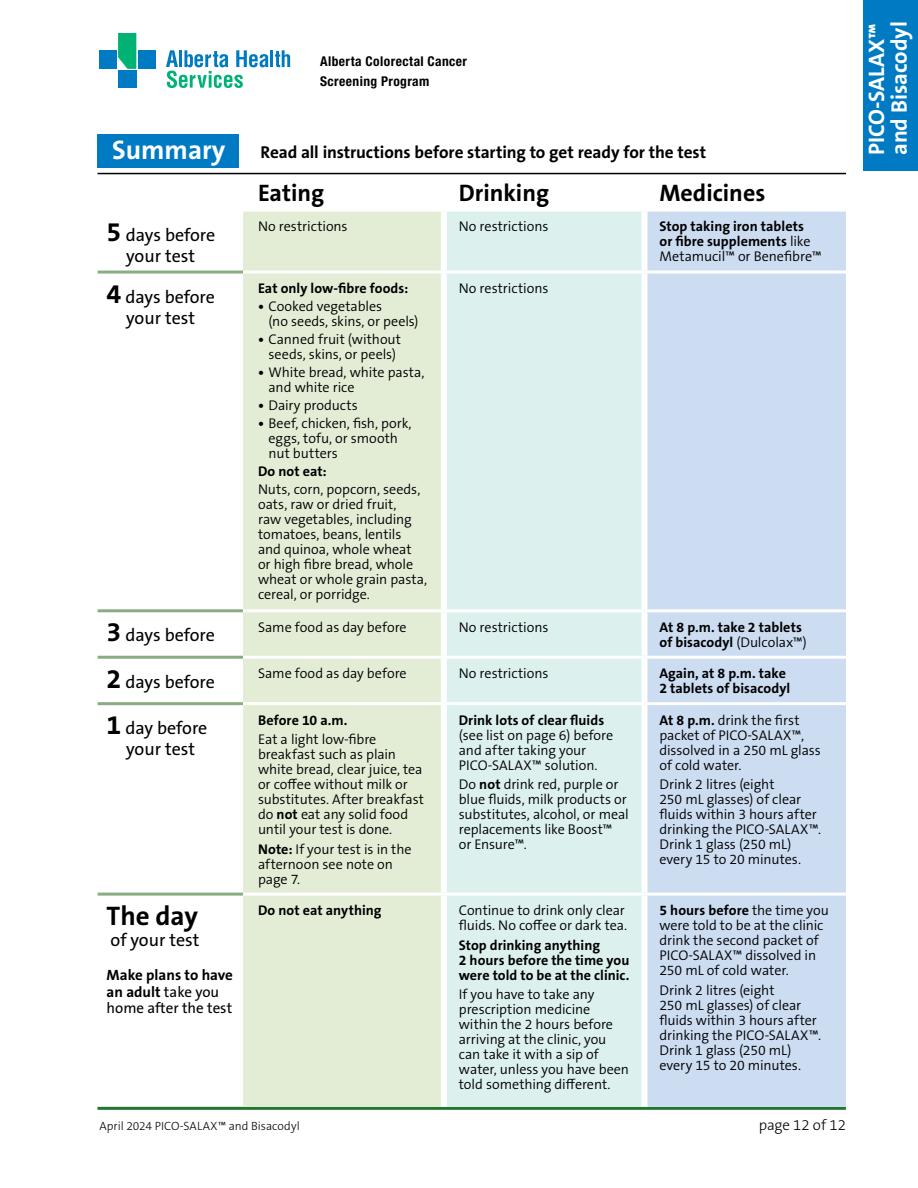
<style>
.page{position:relative;width:918px;height:1188px;background:#fff}
.page>*{position:absolute;margin:0;border:0;box-sizing:border-box;transform-origin:0 0}
.t1{font:700 27px "The Sans B W7";color:#fff}
.t2{font:700 27px "The Sans B W7";color:#000}
.t3{font:700 24px "The Sans B W7";color:#000}
.t4{font:700 22.5px/22.5px "The Sans B W7";color:#fff}
.t5{font:18px/21px "The Sans B W5 Plain";color:#000;text-align:center}
.t6{font:700 17.25px "The Sans B W7";letter-spacing:-.005em;color:#000}
.t7{font:700 15px/16.5px "The Sans B W7";color:#000}
.t8{font:15px "The Sans B W5 Plain";color:#000}
.t9{font:300 15px "The Sans B W3";letter-spacing:-.005em;color:#000}
.t10{font:300 14.1px/15px "The Sans B W4";letter-spacing:-.005em;color:#000}
.t11{font:700 14.1px/15px "The Sans B W7";letter-spacing:.005em;color:#000}
.t12{font:700 condensed 13.5px/19.5px "Helvetica Neue LT Std";letter-spacing:.03em;color:#000}
.t13{font:300 12px "The Sans B W3";letter-spacing:.005em;color:#000}
.s1{font-family:"The Sans B W7";font-weight:700;font-size:27px}
.s2{font-family:"The Sans B W4";font-weight:300}
.s3{font-family:"The Sans B W7";font-weight:700}
.s4{font-family:"The Sans B W5 Plain";font-weight:400}
</style>
<div class="page">
<svg style="left:166px;top:50px;width:124px;height:38px"></svg>
<div style="left:99px;top:50px;width:17px;height:19px;background:#007ac2"></div>
<div style="left:138px;top:50px;width:17px;height:19px;background:#007ac2"></div>
<div style="left:118px;top:71px;width:18px;height:17px;background:#007ac2"></div>
<svg style="left:118px;top:33px;width:18px;height:36px"></svg>
<hr style="left:98px;top:1107px;width:748px;height:3px;background:#227730">
<div style="left:863px;top:0;width:55px;height:171px;background:#007bc3"></div>
<div style="left:243px;top:212px;width:198px;height:895px;background:#e3edd6"></div>
<div style="left:447px;top:212px;width:194px;height:895px;background:#dcf0ee"></div>
<div style="left:647px;top:212px;width:199px;height:895px;background:#ccdcf1"></div>
<hr style="left:98px;top:609px;width:145px;height:3px;background:#88ad81">
<hr style="left:98px;top:656px;width:145px;height:3px;background:#88ad81">
<hr style="left:98px;top:702px;width:145px;height:3px;background:#88ad81">
<hr style="left:98px;top:893px;width:145px;height:3px;background:#88ad81">
<hr style="left:243px;top:271px;width:201px;height:3px;background:#fff">
<hr style="left:444px;top:271px;width:200px;height:3px;background:#fff">
<hr style="left:644px;top:271px;width:202px;height:3px;background:#fff">
<hr style="left:444px;top:609px;width:200px;height:3px;background:#fff">
<hr style="left:444px;top:656px;width:200px;height:3px;background:#fff">
<hr style="left:444px;top:702px;width:200px;height:3px;background:#fff">
<hr style="left:444px;top:893px;width:200px;height:3px;background:#fff">
<hr style="left:243px;top:609px;width:201px;height:3px;background:#fff">
<hr style="left:243px;top:656px;width:201px;height:3px;background:#fff">
<hr style="left:243px;top:702px;width:201px;height:3px;background:#fff">
<hr style="left:243px;top:893px;width:201px;height:3px;background:#fff">
<hr style="left:644px;top:609px;width:202px;height:3px;background:#fff">
<hr style="left:644px;top:656px;width:202px;height:3px;background:#fff">
<hr style="left:644px;top:702px;width:202px;height:3px;background:#fff">
<hr style="left:644px;top:893px;width:202px;height:3px;background:#fff">
<hr style="left:98px;top:271px;width:145px;height:3px;background:#88ad81">
<div style="left:98px;top:134px;width:141px;height:34px;background:#007bc3"></div>
<hr style="left:98px;top:173px;width:748px;height:1px;background:#000">
<p class="t12" style="left:320px;top:51px;width:148px">Alberta Colorectal Cancer<br>Screening Program</p>
<h1 class="t1" style="left:112px;top:132px;width:115px">Summary</h1>
<p class="t6" style="left:261px;top:141px;width:447px">Read all instructions before starting to get ready for the test</p>
<h2 class="t3" style="left:258px;top:178px;width:68px">Eating</h2>
<h2 class="t3" style="left:459px;top:178px;width:92px">Drinking</h2>
<h2 class="t3" style="left:659px;top:178px;width:107px">Medicines</h2>
<p class="t5" style="left:107px;top:224px;width:110px"><span class="s1">5</span> days before your test</p>
<p class="t10" style="left:258px;top:219px;width:91px">No restrictions</p>
<p class="t10" style="left:459px;top:219px;width:91px">No restrictions</p>
<p class="t11" style="left:659px;top:219px;width:153px">Stop taking iron tablets or fibre supplements <span class="s2">like</span></p>
<p class="t10" style="left:659px;top:249px;width:164px">Metamucil™ or Benefibre™</p>
<p class="t5" style="left:107px;top:286px;width:110px"><span class="s1">4</span> days before your test</p>
<p class="t11" style="left:258px;top:281px;width:152px">Eat only low-fibre foods:</p>
<p class="t10" style="left:269px;top:299px;width:152px;text-indent:-10px"><span class="s3">•</span> Cooked vegetables<br>(no seeds, skins, or peels)</p>
<p class="t10" style="left:258px;top:332px;width:145px;text-align:center"><span class="s3">•</span> Canned fruit (without seeds, skins, or peels)</p>
<p class="t10" style="left:269px;top:365px;width:157px;text-indent:-11px"><span class="s3">•</span> White bread, white pasta, and white rice</p>
<p class="t10" style="left:258px;top:398px;width:101px"><span class="s3">•</span> Dairy products</p>
<p class="t10" style="left:269px;top:416px;width:145px;text-indent:-11px"><span class="s3">•</span> Beef, chicken, fish, pork, eggs, tofu, or smooth nut butters</p>
<p class="t11" style="left:258px;top:464px;width:70px">Do not eat:</p>
<p class="t10" style="left:258px;top:482px;width:171px">Nuts, corn, popcorn, seeds, oats, raw or dried fruit,<br>raw vegetables, including tomatoes, beans, lentils and quinoa, whole wheat or high fibre bread, whole wheat or whole grain pasta, cereal, or porridge.</p>
<p class="t10" style="left:459px;top:281px;width:91px">No restrictions</p>
<p class="t5" style="left:107px;top:625px;width:110px"><span class="s1">3</span> days before</p>
<p class="t10" style="left:258px;top:620px;width:150px">Same food as day before</p>
<p class="t10" style="left:459px;top:620px;width:91px">No restrictions</p>
<p class="t11" style="left:659px;top:620px;width:149px">At 8 p.m. take 2 tablets of bisacodyl <span class="s2">(Dulcolax™)</span></p>
<p class="t5" style="left:107px;top:671px;width:110px"><span class="s1">2</span> days before</p>
<p class="t10" style="left:258px;top:666px;width:150px">Same food as day before</p>
<p class="t10" style="left:459px;top:666px;width:91px">No restrictions</p>
<p class="t11" style="left:659px;top:666px;width:132px">Again, at 8 p.m. take<br>2 tablets of bisacodyl</p>
<p class="t5" style="left:107px;top:718px;width:102px"><span class="s1">1</span> day before your test</p>
<p class="t11" style="left:258px;top:712px;width:91px">Before 10 a.m.</p>
<p class="t11" style="left:459px;top:712px;width:147px">Drink lots of clear fluids</p>
<p class="t10" style="left:459px;top:727px;width:156px">(see list on page 6) before and after taking your<br>PICO‑SALAX™ solution.</p>
<p class="t10" style="left:459px;top:777px;width:171px">Do <span class="s3">not</span> drink red, purple or blue fluids, milk products or substitutes, alcohol, or meal replacements like Boost™<br>or Ensure™.</p>
<p class="t10" style="left:659px;top:712px;width:163px"><span class="s3">At 8 p.m.</span> drink the first packet of PICO-SALAX™, dissolved in a 250 mL glass of cold water.</p>
<p class="t10" style="left:659px;top:777px;width:163px">Drink 2 litres (eight<br>250 mL glasses) of clear fluids within 3 hours after drinking the PICO-SALAX™.<br>Drink 1 glass (250 mL) every 15 to 20 minutes.</p>
<p class="t10" style="left:258px;top:732px;width:168px">Eat a light low-fibre breakfast such as plain white bread, clear juice, tea or coffee without milk or substitutes. After breakfast do <span class="s3">not</span> eat any solid food until your test is done.</p>
<p class="t10" style="left:258px;top:841px;width:155px"><span class="s3">Note:</span> If your test is in the afternoon see note on page 7.</p>
<h1 class="t2" style="left:107px;top:898px;width:93px">The day</h1>
<p class="t5" style="left:111px;top:929px;width:91px">of your test</p>
<p class="t7" style="left:107px;top:967px;width:128px">Make plans to have an adult <span class="s4">take you</span></p>
<p class="t8" style="left:107px;top:998px;width:127px">home after the test</p>
<p class="t11" style="left:258px;top:903px;width:125px">Do not eat anything</p>
<p class="t10" style="left:459px;top:903px;width:170px">Continue to drink only clear fluids. No coffee or dark tea.</p>
<p class="t11" style="left:459px;top:937px;width:172px">Stop drinking anything<br>2 hours before the time you were told to be at the clinic.</p>
<p class="t10" style="left:459px;top:987px;width:172px">If you have to take any prescription medicine within the 2 hours before arriving at the clinic, you can take it with a sip of water, unless you have been told something different.</p>
<p class="t11" style="left:659px;top:903px;width:171px">5 hours before <span class="s2">the time you</span></p>
<p class="t10" style="left:659px;top:918px;width:166px">were told to be at the clinic drink the second packet of<br>PICO-SALAX™ dissolved in<br>250 mL of cold water.</p>
<p class="t10" style="left:659px;top:982px;width:163px">Drink 2 litres (eight<br>250 mL glasses) of clear fluids within 3 hours after drinking the PICO-SALAX™.<br>Drink 1 glass (250 mL) every 15 to 20 minutes.</p>
<p class="t13" style="left:99px;top:1118px;width:202px">April 2024 PICO-SALAX™ and Bisacodyl</p>
<p class="t9" style="left:759px;top:1115px;width:89px">page 12 of 12</p>
<h3 class="t4" style="left:866px;top:155px;width:135px;rotate:-90deg">PICO-SALAX™ and Bisacodyl</h3>
</div>
